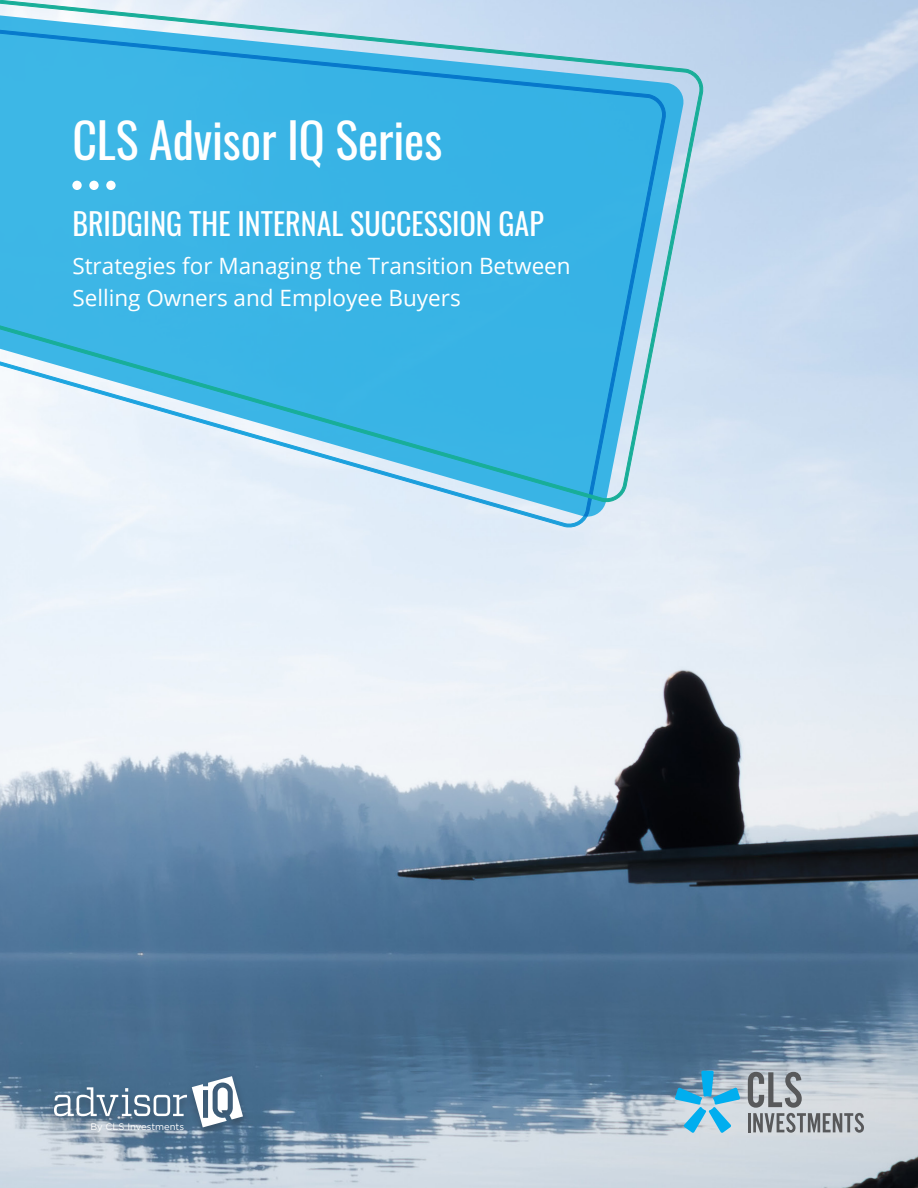
<style>
.page{position:relative;width:918px;height:1188px;background:#fff}
.page>*{position:absolute;margin:0;border:0;box-sizing:border-box;transform-origin:0 0}
.Page_Header_Reversed{font:48px "Oswald";letter-spacing:-.005em;color:#fff}
.Subhead_1{font:30px "Oswald";color:#fff}
.Subhead_1-2{font:22.5px/31.5px "Open Sans";color:#fff}
.t1{font:9.45px "Gotham";color:#fff}
</style>
<div class="page">
<img style="left:0;top:0;width:918px;height:1188px">
<svg style="left:0;top:504px;width:667px;height:25px;background:#dbebf7"></svg>
<svg style="left:0;top:0;width:705px;height:504px;background:#63c1e8"></svg>
<svg style="left:748px;top:1072px;width:116px;height:61px;background:#aeb3b8"></svg>
<svg style="left:675px;top:1071px;width:65px;height:62px;background:#7abad6"></svg>
<div style="left:72px;top:181px;width:10px;height:9px;background:#fff;border-radius:50%"></div>
<div style="left:89px;top:181px;width:10px;height:9px;background:#fff;border-radius:50%"></div>
<div style="left:106px;top:181px;width:10px;height:9px;background:#fff;border-radius:50%"></div>
<div style="left:47px;top:1074px;width:203px;height:69px;background:#231f20;opacity:.38"></div>
<svg style="left:54px;top:1076px;width:189px;height:51px"></svg>
<p class="Page_Header_Reversed" style="left:72px;top:98px;width:371px">CLS Advisor IQ Series</p>
<p class="Subhead_1" style="left:72px;top:197px;width:473px">BRIDGING THE INTERNAL SUCCESSION GAP</p>
<p class="Subhead_1-2" style="left:72px;top:250px;width:500px">Strategies for Managing the Transition Between<br>Selling Owners and Employee Buyers</p>
<p class="t1" style="left:90px;top:1121px;width:95px">By CLS Investments</p>
</div>
